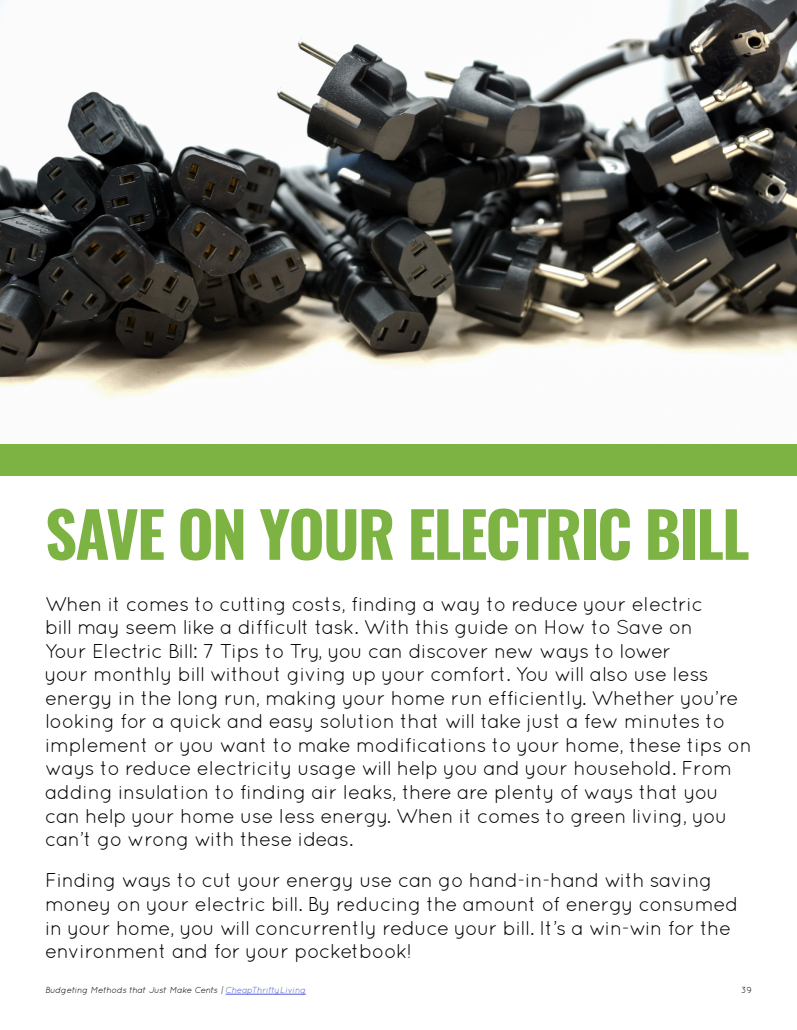
<style>
.page{position:relative;width:797px;height:1030px;background:#fff}
.page>*{position:absolute;margin:0;border:0;box-sizing:border-box;transform-origin:0 0}
.t1{font:700 62.5px "Oswald";letter-spacing:-.03em;color:#7db342}
.t2{font:20px/23.6px "Quicksand";letter-spacing:-.02em;color:#000}
.t3{font:italic 8.75px "Quicksand";color:#000}
.t4{font:8.75px "Quicksand";color:#000}
.s1{color:#4f5cd6}
</style>
<div class="page">
<hr style="left:226px;top:994px;width:80px;height:1px;background:#4f5cd6">
<div style="left:0;top:444px;width:797px;height:32px;background:#7db342"></div>
<img style="left:0;top:0;width:797px;height:401px">
<h1 class="t1" style="left:45px;top:491px;width:706px">SAVE ON YOUR ELECTRIC BILL</h1>
<p class="t2" style="left:45px;top:592px;width:708px">When it comes to cutting costs, finding a way to reduce your electric<br>bill may seem like a difficult task. With this guide on How to Save on<br>Your Electric Bill: 7 Tips to Try, you can discover new ways to lower<br>your monthly bill without giving up your comfort. You will also use less energy in the long run, making your home run efficiently. Whether you’re looking for a quick and easy solution that will take just a few minutes to implement or you want to make modifications to your home, these tips on ways to reduce electricity usage will help you and your household. From adding insulation to finding air leaks, there are plenty of ways that you can help your home use less energy. When it comes to green living, you can’t go wrong with these ideas.</p>
<p class="t2" style="left:45px;top:868px;width:695px">Finding ways to cut your energy use can go hand-in-hand with saving money on your electric bill. By reducing the amount of energy consumed in your home, you will concurrently reduce your bill. It’s a win-win for the environment and for your pocketbook!</p>
<p class="t3" style="left:45px;top:985px;width:262px">Budgeting Methods that Just Make Cents | <span class="s1">CheapThriftyLiving</span></p>
<p class="t4" style="left:741px;top:985px;width:12px">39</p>
</div>
